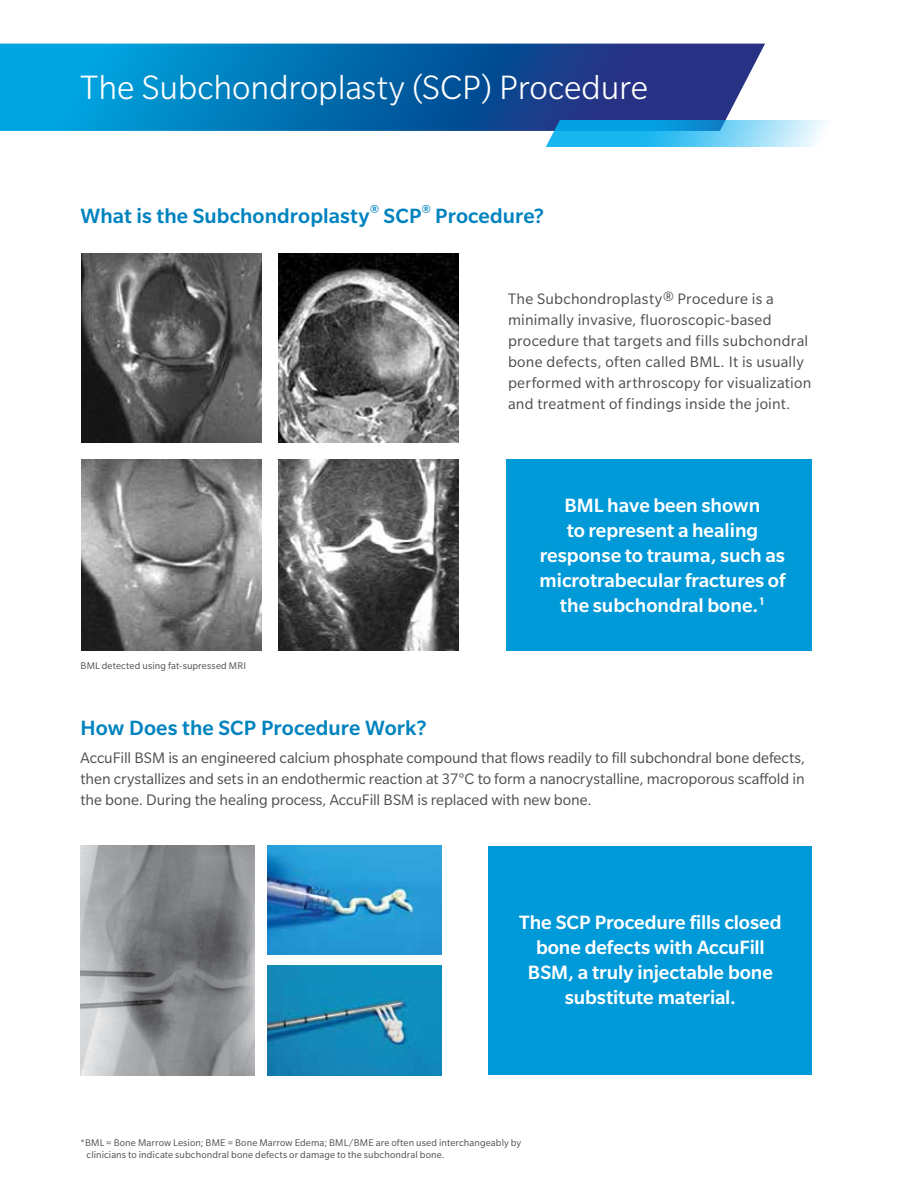
<style>
.page{position:relative;width:918px;height:1188px;background:#fff}
.page>*{position:absolute;margin:0;border:0;box-sizing:border-box;transform-origin:0 0}
.t1{font:300 36.75px "Slate Pro";color:#fff}
.t2{font:500 22.5px "Slate Pro";letter-spacing:.005em;color:#0083bf}
.t3{font:500 21px/25.2px "Slate Pro";color:#fff;text-align:center}
.t4{font:16.5px/21px "Slate Pro";letter-spacing:.015em;color:#4d4d4f;text-align:justify}
.t5{font:10.5px/12px "Slate Pro";letter-spacing:.01em;color:#4d4d4f}
</style>
<div class="page">
<img style="left:81px;top:253px;width:180px;height:190px">
<img style="left:81px;top:460px;width:180px;height:191px">
<img style="left:278px;top:253px;width:181px;height:190px">
<img style="left:278px;top:460px;width:181px;height:191px">
<svg style="left:0;top:44px;width:765px;height:87px;background:#0f6bad"></svg>
<svg style="left:542px;top:120px;width:284px;height:26px;background:#57c1ed"></svg>
<div style="left:506px;top:460px;width:306px;height:191px;background:#009ad9"></div>
<img style="left:81px;top:845px;width:174px;height:230px">
<img style="left:268px;top:845px;width:174px;height:110px">
<img style="left:268px;top:966px;width:174px;height:109px">
<div style="left:488px;top:846px;width:324px;height:229px;background:#009ad9"></div>
<h1 class="t1" style="left:81px;top:68px;width:569px">The Subchondroplasty (SCP) Procedure</h1>
<h2 class="t2" style="left:81px;top:203px;width:465px">What is the Subchondroplasty<sup>®</sup> SCP<sup>®</sup> Procedure?</h2>
<p class="t4" style="left:508px;top:288px;width:305px;text-align:left">The Subchondroplasty® Procedure is a minimally invasive, fluoroscopic-based procedure that targets and fills subchondral bone defects, often called BML. It is usually performed with arthroscopy for visualization and treatment of findings inside the joint.</p>
<p class="t5" style="left:81px;top:660px;width:167px">BML detected using fat-supressed MRI</p>
<p class="t3" style="left:540px;top:492px;width:247px">BML have been shown<br>to represent a healing response to trauma, such as microtrabecular fractures of the subchondral bone.<sup>1</sup></p>
<h2 class="t2" style="left:81px;top:716px;width:347px">How Does the SCP Procedure Work?</h2>
<p class="t4" style="left:81px;top:747px;width:726px">AccuFill BSM is an engineered calcium phosphate compound that flows readily to fill subchondral bone defects, then crystallizes and sets in an endothermic reaction at 37°C to form a nanocrystalline, macroporous scaffold in the bone. During the healing process, AccuFill BSM is replaced with new bone.</p>
<p class="t3" style="left:519px;top:909px;width:264px">The SCP Procedure fills closed bone defects with AccuFill<br>BSM, a truly injectable bone substitute material.</p>
<p class="t5" style="left:87px;top:1137px;width:436px;text-indent:-6px">*BML = Bone Marrow Lesion; BME = Bone Marrow Edema; BML/BME are often used interchangeably by clinicians to indicate subchondral bone defects or damage to the subchondral bone.</p>
</div>
